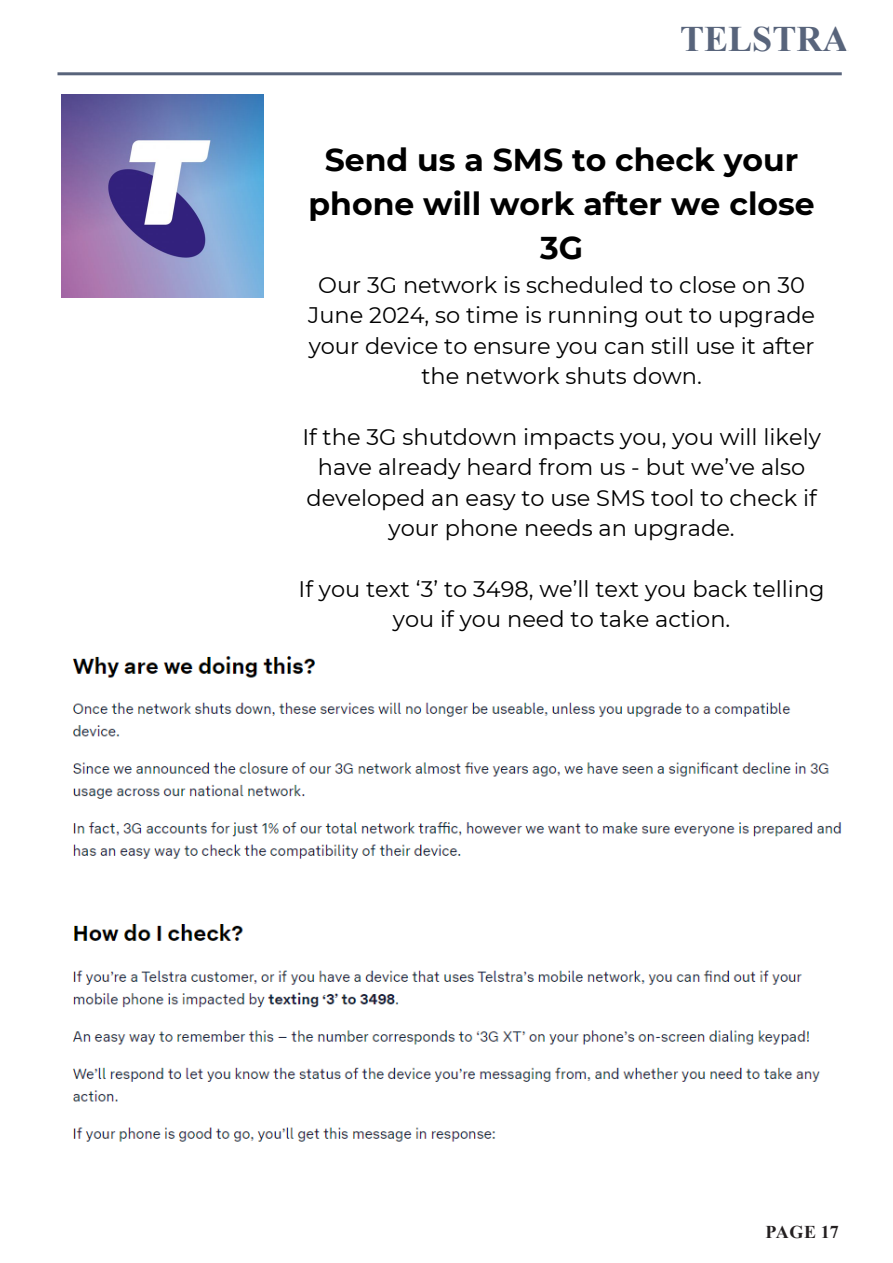
<style>
.page{position:relative;width:893px;height:1263px;background:#fff}
.page>*{position:absolute;margin:0;border:0;box-sizing:border-box;transform-origin:0 0}
.t1{font:700 36px "Times New Roman";color:#58647b}
.t2{font:700 31.5px/43.8px "Montserrat";color:#000;text-align:center}
.t3{font:22.5px/30.5px "Montserrat";color:#000;text-align:center}
.t4{font:700 18px "Times New Roman";letter-spacing:.015em;color:#231f20}
</style>
<div class="page">
<hr style="left:57px;top:72px;width:785px;height:3px;background:#58647b">
<img style="left:72px;top:656px;width:770px;height:486px">
<img style="left:61px;top:94px;width:203px;height:203px">
<p class="t1" style="left:680px;top:13px;width:170px">TELSTRA</p>
<p class="t2" style="left:309px;top:137px;width:508px">Send us a SMS to check your phone will work after we close<br>3G</p>
<p class="t3" style="left:308px;top:269px;width:509px">Our 3G network is scheduled to close on 30<br>June 2024, so time is running out to upgrade your device to ensure you can still use it after the network shuts down.</p>
<p class="t3" style="left:302px;top:421px;width:520px">If the 3G shutdown impacts you, you will likely have already heard from us - but we’ve also developed an easy to use SMS tool to check if your phone needs an upgrade.</p>
<p class="t3" style="left:299px;top:573px;width:528px">If you text ‘3’ to 3498, we’ll text you back telling you if you need to take action.</p>
<p class="t4" style="left:766px;top:1219px;width:75px">PAGE 17</p>
</div>
